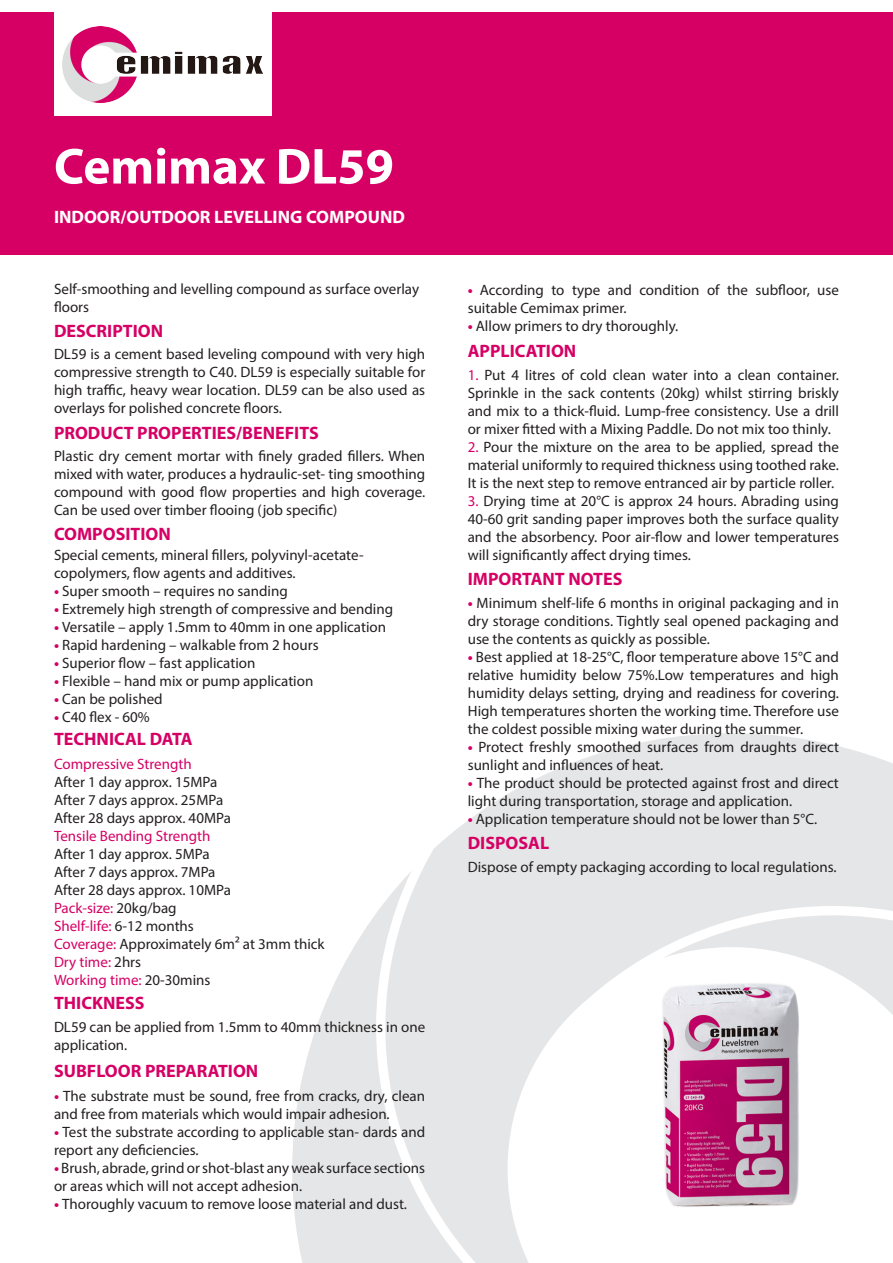
<style>
.page{position:relative;width:893px;height:1263px;background:#fff}
.page>*{position:absolute;margin:0;border:0;box-sizing:border-box;transform-origin:0 0}
.t1{font:700 51px "Myriad Pro";color:#fff}
.t2{font:700 18px "Myriad Pro";color:#d60065}
.t3{font:700 18px "Myriad Pro";color:#fff}
.t4{font:15px/18px "Myriad Pro";color:#231f20}
.t5{font:15px "Myriad Pro";color:#d60065}
.s1{font-weight:700;color:#d60065}
.s2{color:#231f20}
.s3{color:#d60065}
</style>
<div class="page">
<svg style="left:292px;top:902px;width:93px;height:361px;fill:#e5e6e7"></svg>
<svg style="left:385px;top:733px;width:508px;height:530px;fill:#e5e6e7"></svg>
<div style="left:0;top:13px;width:893px;height:242px;background:#d60065"></div>
<div style="left:54px;top:0;width:217px;height:115px;background:#fff"></div>
<img style="left:62px;top:26px;width:201px;height:77px">
<img style="left:639px;top:964px;width:183px;height:262px">
<p class="t1" style="left:54px;top:133px;width:341px">Cemimax DL59</p>
<p class="t3" style="left:54px;top:205px;width:352px">INDOOR/OUTDOOR LEVELLING COMPOUND</p>
<p class="t4" style="left:54px;top:279px;width:367px">Self-smoothing and levelling compound as surface overlay floors</p>
<p class="t4" style="left:468px;top:281px;width:373px"><span class="s1">•</span> According to type and condition of the subfloor, use suitable Cemimax primer.</p>
<p class="t4" style="left:468px;top:317px;width:212px"><span class="s1">•</span> Allow primers to dry thoroughly.</p>
<p class="t2" style="left:54px;top:319px;width:111px">DESCRIPTION</p>
<p class="t4" style="left:54px;top:345px;width:373px;text-align:justify">DL59 is a cement based leveling compound with very high compressive strength to C40. DL59 is especially suitable for high traffic, heavy wear location. DL59 can be also used as overlays for polished concrete floors.</p>
<p class="t2" style="left:54px;top:421px;width:266px">PRODUCT PROPERTIES/BENEFITS</p>
<p class="t4" style="left:54px;top:447px;width:373px;text-align:justify">Plastic dry cement mortar with finely graded fillers. When mixed with water, produces a hydraulic-set- ting smoothing compound with good flow properties and high coverage.<br>Can be used over timber flooing (job specific)</p>
<p class="t2" style="left:54px;top:522px;width:118px">COMPOSITION</p>
<p class="t4" style="left:54px;top:546px;width:311px">Special cements, mineral fillers, polyvinyl-acetate&shy;copolymers, flow agents and additives.</p>
<p class="t4" style="left:54px;top:582px;width:235px"><span class="s1">•</span> Super smooth – requires no sanding</p>
<p class="t4" style="left:54px;top:600px;width:341px"><span class="s1">•</span> Extremely high strength of compressive and bending</p>
<p class="t4" style="left:54px;top:618px;width:334px"><span class="s1">•</span> Versatile – apply 1.5mm to 40mm in one application</p>
<p class="t4" style="left:54px;top:636px;width:266px"><span class="s1">•</span> Rapid hardening – walkable from 2 hours</p>
<p class="t4" style="left:54px;top:654px;width:203px"><span class="s1">•</span> Superior flow – fast application</p>
<p class="t4" style="left:54px;top:672px;width:261px"><span class="s1">•</span> Flexible – hand mix or pump application</p>
<p class="t4" style="left:54px;top:690px;width:110px"><span class="s1">•</span> Can be polished</p>
<p class="t4" style="left:54px;top:708px;width:97px"><span class="s1">•</span> C40 flex - 60%</p>
<p class="t2" style="left:54px;top:727px;width:140px">TECHNICAL DATA</p>
<p class="t5" style="left:54px;top:754px;width:139px">Compressive Strength</p>
<p class="t4" style="left:54px;top:772px;width:165px">After 1 day approx. 15MPa</p>
<p class="t4" style="left:54px;top:790px;width:171px">After 7 days approx. 25MPa</p>
<p class="t4" style="left:54px;top:808px;width:178px">After 28 days approx. 40MPa</p>
<p class="t5" style="left:54px;top:826px;width:158px">Tensile Bending Strength</p>
<p class="t4" style="left:54px;top:844px;width:157px">After 1 day approx. 5MPa</p>
<p class="t4" style="left:54px;top:862px;width:163px">After 7 days approx. 7MPa</p>
<p class="t4" style="left:54px;top:880px;width:178px">After 28 days approx. 10MPa</p>
<p class="t5" style="left:54px;top:898px;width:124px">Pack-size: <span class="s2">20kg/bag</span></p>
<p class="t5" style="left:54px;top:916px;width:141px">Shelf-life: <span class="s2">6-12 months</span></p>
<p class="t4" style="left:54px;top:934px;width:272px"><span class="s3">Coverage:</span> Approximately 6m² at 3mm thick</p>
<p class="t5" style="left:54px;top:952px;width:89px">Dry time: <span class="s2">2hrs</span></p>
<p class="t5" style="left:54px;top:970px;width:158px">Working time: <span class="s2">20-30mins</span></p>
<p class="t2" style="left:54px;top:991px;width:92px">THICKNESS</p>
<p class="t4" style="left:54px;top:1018px;width:373px">DL59 can be applied from 1.5mm to 40mm thickness in one application.</p>
<p class="t2" style="left:54px;top:1059px;width:206px">SUBFLOOR PREPARATION</p>
<p class="t4" style="left:54px;top:1087px;width:373px"><span class="s1">•</span> The substrate must be sound, free from cracks, dry, clean and free from materials which would impair adhesion.</p>
<p class="t4" style="left:54px;top:1123px;width:373px"><span class="s1">•</span> Test the substrate according to applicable stan- dards and report any deficiencies.</p>
<p class="t4" style="left:54px;top:1159px;width:373px"><span class="s1">•</span> Brush, abrade, grind or shot-blast any weak surface sections or areas which will not accept adhesion.</p>
<p class="t4" style="left:54px;top:1195px;width:355px"><span class="s1">•</span> Thoroughly vacuum to remove loose material and dust.</p>
<p class="t2" style="left:468px;top:339px;width:110px">APPLICATION</p>
<p class="t4" style="left:468px;top:366px;width:373px;text-align:justify"><span class="s3">1.</span> Put 4 litres of cold clean water into a clean container.<br>Sprinkle in the sack contents (20kg) whilst stirring briskly and mix to a thick-fluid. Lump-free consistency. Use a drill or mixer fitted with a Mixing Paddle. Do not mix too thinly.</p>
<p class="t4" style="left:468px;top:438px;width:373px;text-align:justify"><span class="s3">2.</span> Pour the mixture on the area to be applied, spread the material uniformly to required thickness using toothed rake.<br>It is the next step to remove entranced air by particle roller.</p>
<p class="t4" style="left:468px;top:492px;width:373px;text-align:justify"><span class="s3">3.</span> Drying time at 20°C is approx 24 hours. Abrading using 40-60 grit sanding paper improves both the surface quality and the absorbency. Poor air-flow and lower temperatures will significantly affect drying times.</p>
<p class="t2" style="left:468px;top:567px;width:156px">IMPORTANT NOTES</p>
<p class="t4" style="left:468px;top:594px;width:373px;text-align:justify"><span class="s1">•</span> Minimum shelf-life 6 months in original packaging and in dry storage conditions. Tightly seal opened packaging and use the contents as quickly as possible.</p>
<p class="t4" style="left:468px;top:648px;width:373px;text-align:justify"><span class="s1">•</span> Best applied at 18-25°C, floor temperature above 15°C and relative humidity below 75%.Low temperatures and high humidity delays setting, drying and readiness for covering.<br>High temperatures shorten the working time. Therefore use the coldest possible mixing water during the summer.</p>
<p class="t4" style="left:468px;top:738px;width:373px"><span class="s1">•</span> Protect freshly smoothed surfaces from draughts direct sunlight and influences of heat.</p>
<p class="t4" style="left:468px;top:774px;width:373px"><span class="s1">•</span> The product should be protected against frost and direct light during transportation, storage and application.</p>
<p class="t4" style="left:468px;top:810px;width:351px"><span class="s1">•</span> Application temperature should not be lower than 5°C.</p>
<p class="t2" style="left:468px;top:831px;width:83px">DISPOSAL</p>
<p class="t4" style="left:468px;top:858px;width:370px">Dispose of empty packaging according to local regulations.</p>
</div>
